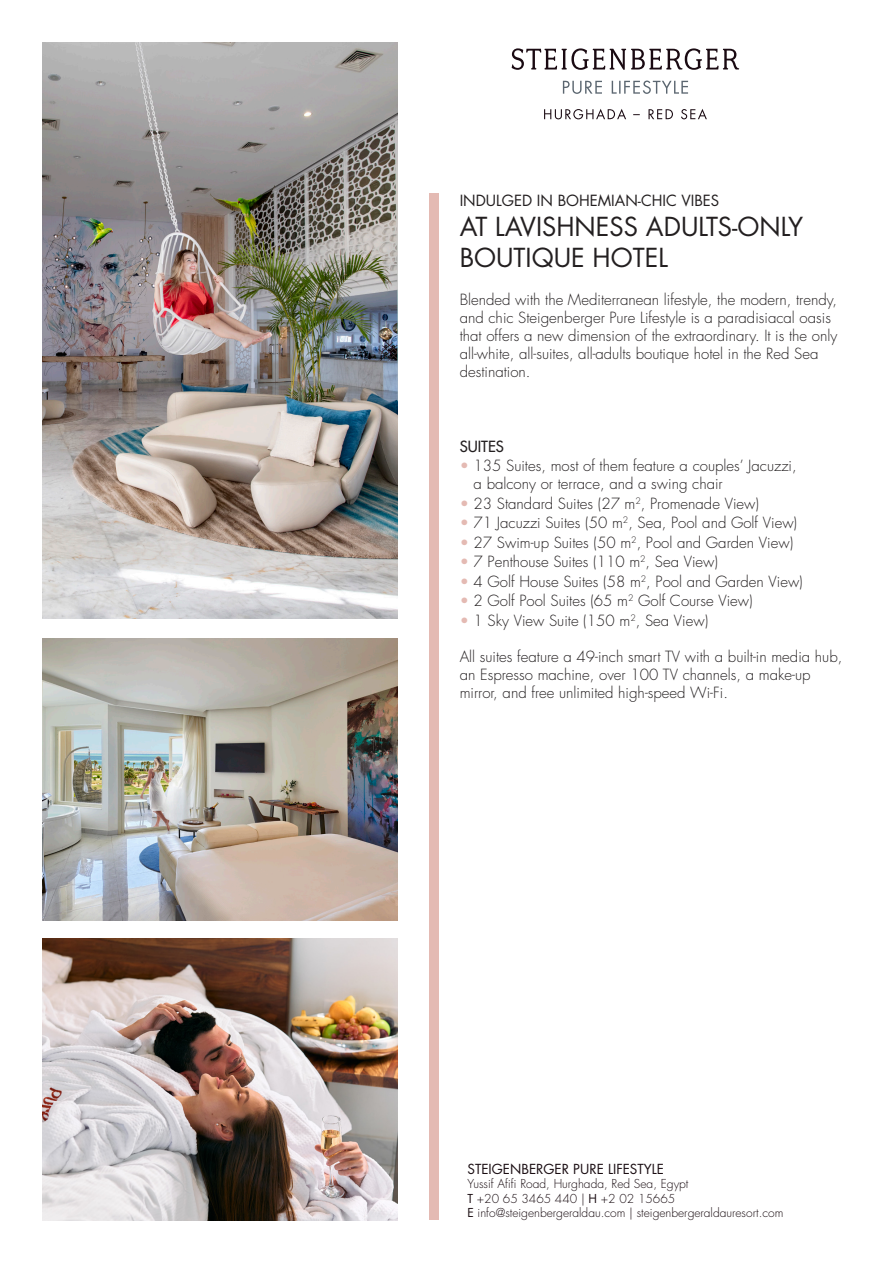
<style>
.page{position:relative;width:893px;height:1263px;background:#fff}
.page>*{position:absolute;margin:0;border:0;box-sizing:border-box;transform-origin:0 0}
.t1{font:25.5px/30.6px "Futura Std";color:#231f20}
.t2{font:300 15px/18px "Futura Std";color:#231f20}
.t3{font:15px "Futura Std";color:#231f20}
.t4{font:500 15px "Futura Std";color:#231f20}
.t5{font:13.5px "Futura Std";color:#1a0d12}
.t6{font:300 12px "Futura Std";color:#1a0d12}
.s1{color:#e4bab3}
.s2{font-weight:400}
</style>
<div class="page">
<img style="left:43px;top:43px;width:355px;height:576px">
<img style="left:43px;top:638px;width:355px;height:282px">
<img style="left:43px;top:938px;width:355px;height:282px">
<div style="left:429px;top:193px;width:10px;height:1027px;background:#e4bab3"></div>
<svg style="left:512px;top:48px;width:227px;height:22px"></svg>
<svg style="left:563px;top:81px;width:125px;height:13px"></svg>
<svg style="left:544px;top:109px;width:163px;height:10px"></svg>
<p class="t3" style="left:460px;top:191px;width:261px">INDULGED IN BOHEMIAN-CHIC VIBES</p>
<p class="t1" style="left:460px;top:212px;width:345px">AT LAVISHNESS ADULTS-ONLY<br>BOUTIQUE HOTEL</p>
<p class="t2" style="left:460px;top:291px;width:379px">Blended with the Mediterranean lifestyle, the modern, trendy, and chic Steigenberger Pure Lifestyle is a paradisiacal oasis that offers a new dimension of the extraordinary. It is the only all-white, all-suites, all-adults boutique hotel in the Red Sea destination.</p>
<p class="t4" style="left:460px;top:437px;width:46px">SUITES</p>
<p class="t2" style="left:460px;top:457px;width:339px"><span class="s1">•</span> 135 Suites, most of them feature a couples’ Jacuzzi,</p>
<p class="t2" style="left:474px;top:475px;width:251px">a balcony or terrace, and a swing chair</p>
<p class="t2" style="left:460px;top:495px;width:301px"><span class="s1">•</span> 23 Standard Suites (27 m<sup>2</sup>, Promenade View)</p>
<p class="t2" style="left:460px;top:514px;width:339px"><span class="s1">•</span> 71 Jacuzzi Suites (50 m<sup>2</sup>, Sea, Pool and Golf View)</p>
<p class="t2" style="left:460px;top:534px;width:335px"><span class="s1">•</span> 27 Swim-up Suites (50 m<sup>2</sup>, Pool and Garden View)</p>
<p class="t2" style="left:460px;top:553px;width:260px"><span class="s1">•</span> 7 Penthouse Suites (110 m<sup>2</sup>, Sea View)</p>
<p class="t2" style="left:460px;top:573px;width:345px"><span class="s1">•</span> 4 Golf House Suites (58 m<sup>2</sup>, Pool and Garden View)</p>
<p class="t2" style="left:460px;top:592px;width:295px"><span class="s1">•</span> 2 Golf Pool Suites (65 m<sup>2</sup> Golf Course View)</p>
<p class="t2" style="left:460px;top:612px;width:250px"><span class="s1">•</span> 1 Sky View Suite (150 m<sup>2</sup>, Sea View)</p>
<p class="t2" style="left:460px;top:648px;width:384px">All suites feature a 49-inch smart TV with a built-in media hub, an Espresso machine, over 100 TV channels, a make-up mirror, and free unlimited high-speed Wi-Fi.</p>
<p class="t5" style="left:467px;top:1160px;width:198px">STEIGENBERGER PURE LIFESTYLE</p>
<p class="t6" style="left:467px;top:1177px;width:222px">Yussif Afifi Road, Hurghada, Red Sea, Egypt</p>
<p class="t6" style="left:467px;top:1191px;width:209px"><span class="s2">T</span> +20 65 3465 440 | <span class="s2">H</span> +2 02 15665</p>
<p class="t6" style="left:467px;top:1205px;width:317px"><span class="s2">E</span> info@steigenbergeraldau.com | steigenbergeraldauresort.com</p>
</div>
